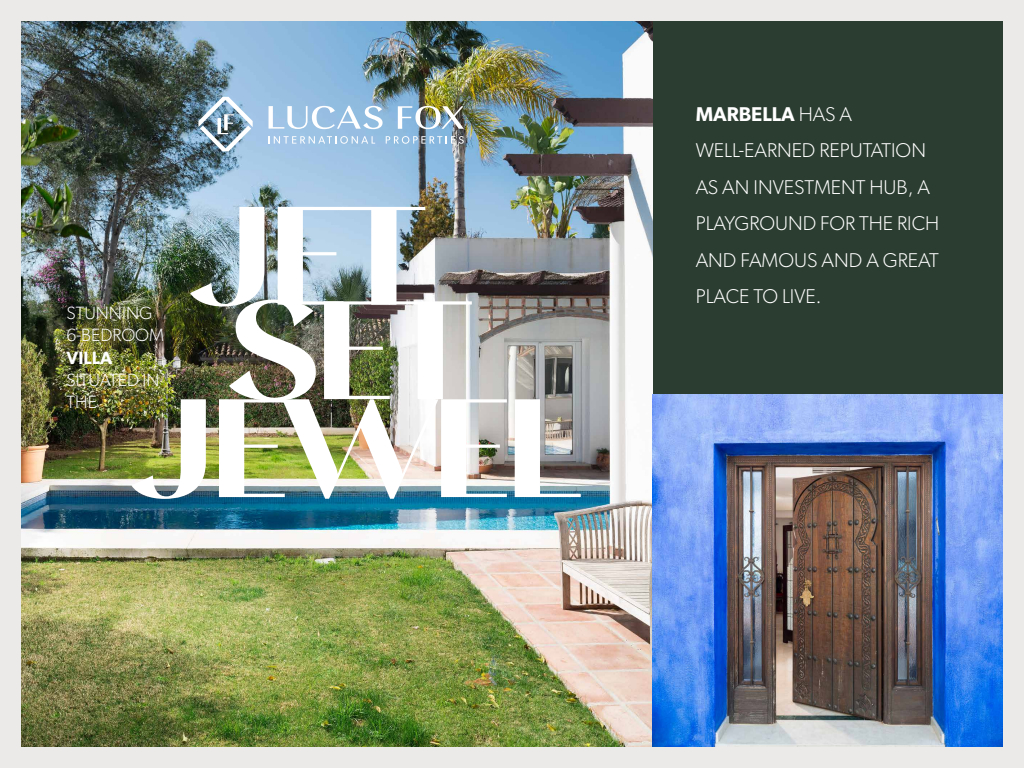
<style>
.page{position:relative;width:1024px;height:768px;background:#ebeae8}
.page>*{position:absolute;margin:0;border:0;box-sizing:border-box;transform-origin:0 0}
.t1{font:300 20px/36.5px "Gibson";color:#fff}
.t2{font:300 17.8px/22.2px "Gibson";color:#fff}
.t3{font:600 17.8px "Gibson";color:#fff}
.s1{font-weight:600}
</style>
<div class="page">
<img style="left:21px;top:21px;width:632px;height:726px">
<img style="left:131px;top:207px;width:376px;height:292px">
<img style="left:515px;top:399px;width:66px;height:98px">
<div style="left:653px;top:21px;width:350px;height:726px;background:#2b3d30"></div>
<img style="left:653px;top:394px;width:350px;height:353px">
<svg style="left:269px;top:136px;width:106px;height:8px"></svg>
<svg style="left:386px;top:136px;width:78px;height:8px"></svg>
<svg style="left:269px;top:106px;width:114px;height:23px;background:#b3d0e9"></svg>
<img style="left:398px;top:106px;width:66px;height:23px">
<svg style="left:198px;top:97px;width:55px;height:54px;background:#90a9bb"></svg>
<p class="t2" style="left:67px;top:302px;width:28px">STUNNING<br>6-BEDROOM</p>
<p class="t3" style="left:67px;top:347px;width:28px">villa</p>
<p class="t2" style="left:67px;top:368px;width:10px">SITUATED</p>
<p class="t2" style="left:143px;top:368px;width:9px">IN</p>
<p class="t2" style="left:67px;top:391px;width:11px">THE</p>
<p class="t1" style="left:696px;top:95px;width:245px"><span class="s1">MARBELLA</span> HAS A<br>WELL-EARNED REPUTATION<br>AS AN INVESTMENT HUB, A<br>PLAYGROUND FOR THE RICH<br>AND FAMOUS AND A GREAT<br>PLACE TO LIVE.</p>
</div>
